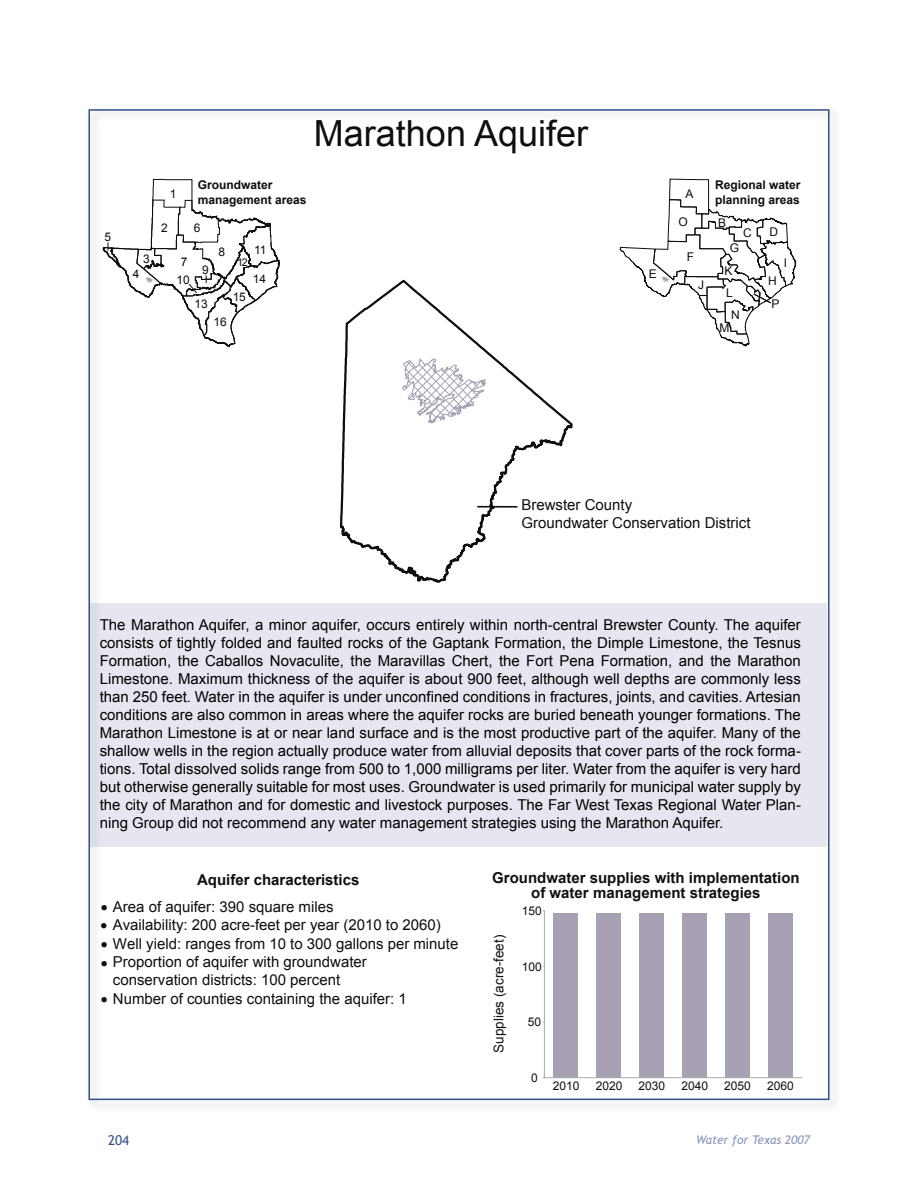
<style>
.page{position:relative;width:918px;height:1188px;background:#fff}
.page>*{position:absolute;margin:0;border:0;box-sizing:border-box;transform-origin:0 0}
.t1{font:36px "Arial";color:#0f0e0e}
.t2{font:15px/18px "Arial";color:#000;text-align:justify}
.t3{font:15px/18px "Arial";color:#0f0e0e}
.t4{font:700 15px/15px "Arial";color:#101010;text-align:center}
.t5{font:700 15px "Arial";color:#0f0e0e}
.t6{font:13.5px "Arial";color:#101010}
.t7{font:13.5px "Trebuchet MS";color:#324e8b}
.t8{font:700 12px/14.4px "Arial";color:#0f0e0e}
.t9{font:12px "Arial";color:#101010}
.t10{font:italic 12px "Trebuchet MS";color:#8b95bd}
.t11{font:12px "Arial";color:#0f0e0e}
.t12{font:11.85px "Arial";letter-spacing:-.01em;color:#0f0e0e}
.t13{font:11.85px "Arial";color:#000}
.t14{font:10.65px "Arial";color:#0f0e0e}
</style>
<div class="page">
<div style="left:83px;top:104px;width:760px;height:1010px;background:#000;opacity:.3"></div>
<svg style="left:102px;top:179px;width:178px;height:168px"></svg>
<svg style="left:619px;top:178px;width:178px;height:169px"></svg>
<svg style="left:344px;top:278px;width:231px;height:240px"></svg>
<svg style="left:339px;top:321px;width:148px;height:264px"></svg>
<hr style="left:544px;top:1022px;width:258px;height:1px;background:#fff">
<hr style="left:544px;top:966px;width:258px;height:1px;background:#fff">
<hr style="left:544px;top:911px;width:1px;height:167px;background:#aaa">
<div style="left:553px;top:913px;width:25px;height:165px;background:#a8a1b4"></div>
<div style="left:596px;top:913px;width:25px;height:165px;background:#a8a1b4"></div>
<div style="left:639px;top:913px;width:25px;height:165px;background:#a8a1b4"></div>
<div style="left:682px;top:913px;width:25px;height:165px;background:#a8a1b4"></div>
<div style="left:725px;top:913px;width:25px;height:165px;background:#a8a1b4"></div>
<div style="left:768px;top:913px;width:25px;height:165px;background:#a8a1b4"></div>
<hr style="left:544px;top:1077px;width:258px;height:1px;background:#aaa">
<p class="t12" style="left:105px;top:229px;width:8px">5</p>
<p class="t12" style="left:143px;top:251px;width:8px">3</p>
<p class="t12" style="left:133px;top:266px;width:8px">4</p>
<p class="t1" style="left:314px;top:110px;width:276px">Marathon Aquifer</p>
<p class="t12" style="left:170px;top:186px;width:8px">1</p>
<p class="t8" style="left:198px;top:178px;width:110px">Groundwater management areas</p>
<p class="t12" style="left:161px;top:220px;width:8px">2</p>
<p class="t12" style="left:194px;top:220px;width:8px">6</p>
<p class="t13" style="left:181px;top:255px;width:8px">7</p>
<p class="t12" style="left:177px;top:272px;width:15px">10</p>
<p class="t12" style="left:202px;top:262px;width:8px">9</p>
<p class="t12" style="left:195px;top:297px;width:15px">13</p>
<p class="t12" style="left:218px;top:244px;width:8px">8</p>
<p class="t12" style="left:254px;top:242px;width:14px">11</p>
<p class="t12" style="left:253px;top:271px;width:15px">14</p>
<p class="t14" style="left:237px;top:255px;width:12px">12</p>
<p class="t12" style="left:233px;top:289px;width:15px">15</p>
<p class="t12" style="left:214px;top:314px;width:15px">16</p>
<p class="t11" style="left:649px;top:266px;width:10px">E</p>
<p class="t11" style="left:686px;top:186px;width:10px">A</p>
<p class="t11" style="left:678px;top:214px;width:11px">O</p>
<p class="t8" style="left:715px;top:178px;width:87px">Regional water planning areas</p>
<p class="t11" style="left:718px;top:215px;width:10px">B</p>
<p class="t11" style="left:743px;top:225px;width:10px">C</p>
<p class="t11" style="left:769px;top:224px;width:10px">D</p>
<p class="t11" style="left:730px;top:240px;width:11px">G</p>
<p class="t11" style="left:726px;top:285px;width:8px">L</p>
<p class="t11" style="left:687px;top:249px;width:9px">F</p>
<p class="t11" style="left:784px;top:255px;width:5px">I</p>
<p class="t11" style="left:725px;top:263px;width:10px">K</p>
<p class="t11" style="left:731px;top:307px;width:10px">N</p>
<p class="t11" style="left:698px;top:276px;width:8px">J</p>
<p class="t11" style="left:768px;top:273px;width:10px">H</p>
<p class="t11" style="left:772px;top:296px;width:10px">P</p>
<p class="t11" style="left:720px;top:320px;width:11px">M</p>
<p class="t3" style="left:521px;top:496px;width:231px">Brewster County<br>Groundwater Conservation District</p>
<p class="t2" style="left:100px;top:616px;width:703px">The Marathon Aquifer, a minor aquifer, occurs entirely within north-central Brewster County. The aquifer consists of tightly folded and faulted rocks of the Gaptank Formation, the Dimple Limestone, the Tesnus Formation, the Caballos Novaculite, the Maravillas Chert, the Fort Pena Formation, and the Marathon Limestone. Maximum thickness of the aquifer is about 900 feet, although well depths are commonly less than 250 feet. Water in the aquifer is under unconfined conditions in fractures, joints, and cavities. Artesian conditions are also common in areas where the aquifer rocks are buried beneath younger formations. The Marathon Limestone is at or near land surface and is the most productive part of the aquifer. Many of the shallow wells in the region actually produce water from alluvial deposits that cover parts of the rock forma&shy;tions. Total dissolved solids range from 500 to 1,000 milligrams per liter. Water from the aquifer is very hard but otherwise generally suitable for most uses. Groundwater is used primarily for municipal water supply by the city of Marathon and for domestic and livestock purposes. The Far West Texas Regional Water Plan&shy;ning Group did not recommend any water management strategies using the Marathon Aquifer.</p>
<p class="t5" style="left:197px;top:870px;width:164px">Aquifer characteristics</p>
<p class="t3" style="left:101px;top:898px;width:234px">• Area of aquifer: 390 square miles</p>
<p class="t3" style="left:101px;top:916px;width:342px">• Availability: 200 acre-feet per year (2010 to 2060)</p>
<p class="t3" style="left:101px;top:935px;width:359px">• Well yield: ranges from 10 to 300 gallons per minute</p>
<p class="t3" style="left:101px;top:953px;width:268px">• Proportion of aquifer with groundwater</p>
<p class="t3" style="left:113px;top:971px;width:229px">conservation districts: 100 percent</p>
<p class="t3" style="left:101px;top:990px;width:308px">• Number of counties containing the aquifer: 1</p>
<p class="t4" style="left:492px;top:871px;width:309px">Groundwater supplies with implementation of water management strategies</p>
<p class="t6" style="left:490px;top:1053px;width:119px;rotate:-90deg">Supplies (acre-feet)</p>
<p class="t9" style="left:522px;top:903px;width:21px">150</p>
<p class="t9" style="left:522px;top:958px;width:21px">100</p>
<p class="t9" style="left:528px;top:1014px;width:15px">50</p>
<p class="t9" style="left:531px;top:1070px;width:8px">0</p>
<p class="t9" style="left:553px;top:1078px;width:28px">2010</p>
<p class="t9" style="left:596px;top:1078px;width:28px">2020</p>
<p class="t9" style="left:639px;top:1078px;width:28px">2030</p>
<p class="t9" style="left:681px;top:1078px;width:28px">2040</p>
<p class="t9" style="left:724px;top:1078px;width:28px">2050</p>
<p class="t9" style="left:767px;top:1078px;width:28px">2060</p>
<p class="t7" style="left:108px;top:1133px;width:23px">204</p>
<p class="t10" style="left:696px;top:1133px;width:115px">Water for Texas 2007</p>
</div>
